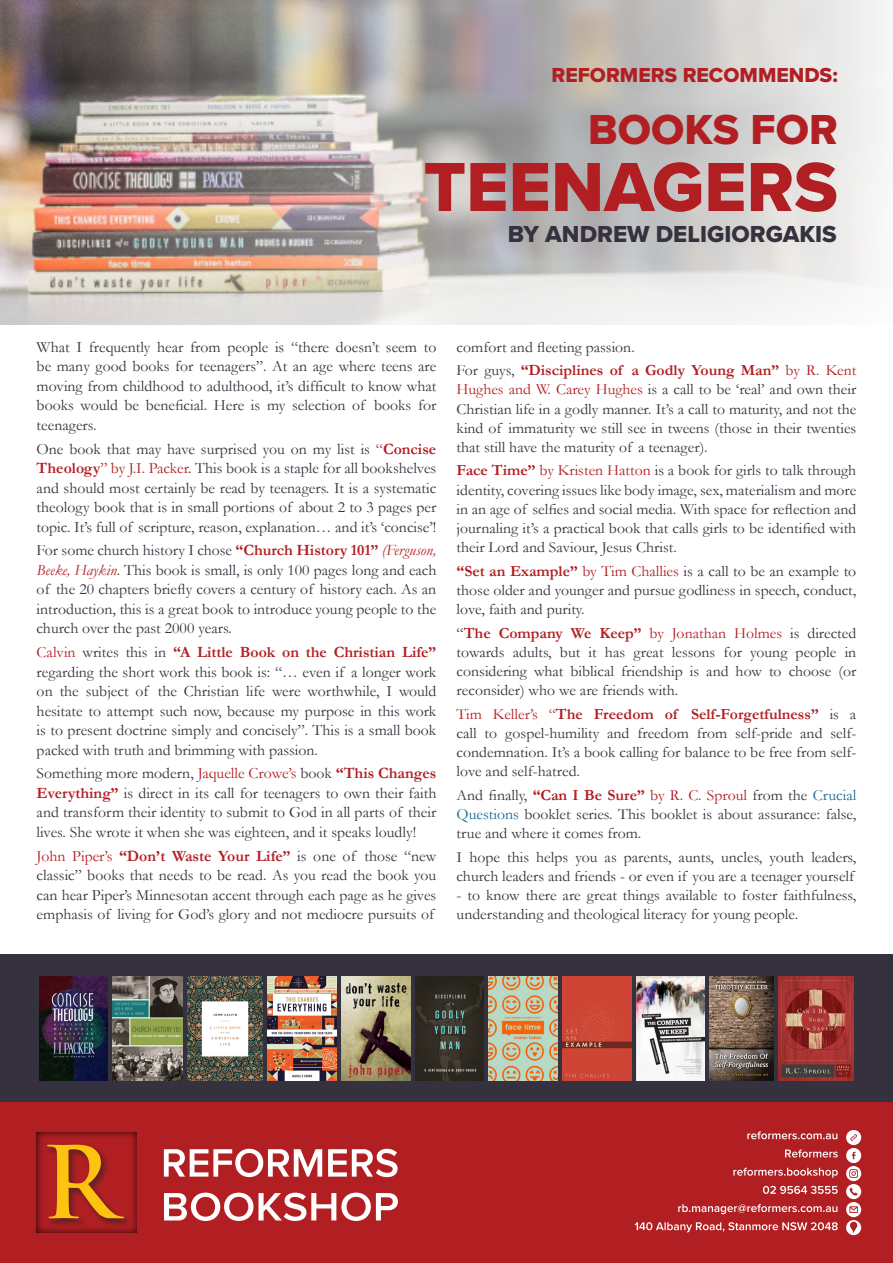
<style>
.page{position:relative;width:893px;height:1263px;background:#fff}
.page>*{position:absolute;margin:0;border:0;box-sizing:border-box;transform-origin:0 0}
.t1{font:72px "Proxima Nova Extrabld";color:#b21f23}
.t2{font:43.5px "Proxima Nova Extrabld";color:#b21f23}
.t3{font:24px "Proxima Nova Extrabld";color:#36313e}
.t4{font:21px "Proxima Nova Extrabld";color:#b21f23}
.t5{font:15.75px/19.5px "Garamond";color:#36313e;text-align:justify}
.t6{font:15.6px/19.2px "Garamond";color:#36313e;text-align:justify}
.s1{color:#b21f23}
.s2{font-weight:700;color:#b21f23}
.s3{font-style:italic;color:#b21f23}
.s4{font-size:15.6px}
.s5{color:#186992}
</style>
<div class="page">
<div style="left:0;top:955px;width:893px;height:148px;background:#36313e"></div>
<div style="left:0;top:1103px;width:893px;height:160px;background:#b21f23"></div>
<svg style="left:635px;top:1222px;width:203px;height:10px"></svg>
<svg style="left:678px;top:1204px;width:159px;height:10px"></svg>
<svg style="left:763px;top:1186px;width:75px;height:8px"></svg>
<svg style="left:733px;top:1168px;width:105px;height:10px"></svg>
<svg style="left:785px;top:1149px;width:53px;height:8px"></svg>
<svg style="left:747px;top:1131px;width:90px;height:8px"></svg>
<div style="left:846px;top:1148px;width:15px;height:15px;background:#fff;border-radius:50%"></div>
<svg style="left:852px;top:1152px;width:3px;height:7px"></svg>
<div style="left:846px;top:1166px;width:15px;height:15px;background:#fff;border-radius:50%"></div>
<svg style="left:849px;top:1169px;width:9px;height:9px"></svg>
<div style="left:846px;top:1130px;width:15px;height:15px;background:#fff;border-radius:50%"></div>
<svg style="left:850px;top:1134px;width:7px;height:7px"></svg>
<div style="left:846px;top:1202px;width:15px;height:15px;background:#fff;border-radius:50%"></div>
<svg style="left:849px;top:1206px;width:9px;height:7px"></svg>
<div style="left:846px;top:1184px;width:15px;height:15px;background:#fff;border-radius:50%"></div>
<svg style="left:849px;top:1187px;width:9px;height:9px"></svg>
<svg style="left:846px;top:1220px;width:15px;height:15px"></svg>
<div style="left:850px;top:1222px;width:7px;height:7px;background:#b12023;border-radius:50%"></div>
<svg style="left:851px;top:1228px;width:5px;height:5px"></svg>
<svg style="left:164px;top:1192px;width:234px;height:29px"></svg>
<svg style="left:164px;top:1149px;width:234px;height:28px"></svg>
<svg style="left:36px;top:1132px;width:101px;height:101px"></svg>
<div style="left:44px;top:1142px;width:89px;height:86px;background:#231f20;opacity:.51"></div>
<svg style="left:47px;top:1144px;width:77px;height:74px"></svg>
<img style="left:0;top:0;width:882px;height:324px">
<img style="left:39px;top:976px;width:69px;height:105px">
<img style="left:113px;top:976px;width:69px;height:105px">
<img style="left:709px;top:976px;width:65px;height:105px">
<img style="left:268px;top:976px;width:68px;height:105px">
<img style="left:415px;top:976px;width:68px;height:105px">
<img style="left:488px;top:976px;width:70px;height:105px">
<img style="left:187px;top:976px;width:76px;height:105px">
<img style="left:341px;top:976px;width:69px;height:105px">
<img style="left:779px;top:976px;width:75px;height:105px">
<img style="left:636px;top:976px;width:68px;height:105px">
<img style="left:563px;top:976px;width:68px;height:105px">
<p class="t4" style="left:551px;top:59px;width:288px">REFORMERS RECOMMENDS:</p>
<p class="t2" style="left:588px;top:97px;width:251px">BOOKS FOR</p>
<p class="t1" style="left:424px;top:133px;width:416px">TEENAGERS</p>
<p class="t3" style="left:508px;top:216px;width:331px">BY ANDREW DELIGIORGAKIS</p>
<p class="t5" style="left:37px;top:337px;width:401px">What I frequently hear from people is “there doesn’t seem to be many good books for teenagers”. At an age where teens are moving from childhood to adulthood, it’s difficult to know what books would be beneficial. Here is my selection of books for teenagers.</p>
<p class="t5" style="left:37px;top:438px;width:401px">One book that may have surprised you on my list is <span class="s1">“</span><span class="s2">Concise Theology</span><span class="s1">” by J.I. Packer</span>. This book is a staple for all bookshelves and should most certainly be read by teenagers. It is a systematic theology book that is in small portions of about 2 to 3 pages per topic. It’s full of scripture, reason, explanation… and it’s ‘concise’!</p>
<p class="t5" style="left:37px;top:540px;width:401px">For some church history I chose <span class="s2">“Church History 101”</span> <span class="s3">(Ferguson, Beeke, Haykin</span>. This book is small, is only 100 pages long and each of the 20 chapters briefly covers a century of history each. As an introduction, this is a great book to introduce young people to the church over the past 2000 years.</p>
<p class="t5" style="left:37px;top:642px;width:401px"><span class="s1">Calvin</span> writes this in <span class="s2">“A Little Book on the Christian Life” </span>regarding the short work this book is: “… even if a longer work on the subject of the Christian life were worthwhile, I would hesitate to attempt such now, because my purpose in this work is to present doctrine simply and concisely”. This is a small book packed with truth and brimming with passion.</p>
<p class="t5" style="left:37px;top:763px;width:401px">Something more modern, <span class="s1">Jaquelle Crowe’s</span> book <span class="s2">“This Changes Everything”</span> is direct in its call for teenagers to own their faith and transform their identity to submit to God in all parts of their lives. She wrote it when she was eighteen, and it speaks loudly!</p>
<p class="t5" style="left:37px;top:845px;width:401px"><span class="s1">John Piper’s</span> <span class="s2">“Don’t Waste Your Life”</span> is one of those “new classic” books that needs to be read. As you read the book you can hear Piper’s Minnesotan accent through <span class="s4">each page as he gives</span></p>
<p class="t6" style="left:37px;top:904px;width:399px">emphasis of living for God’s glory and not mediocre pursuits of</p>
<p class="t6" style="left:457px;top:337px;width:180px">comfort and fleeting passion.</p>
<p class="t6" style="left:457px;top:360px;width:401px">For guys, <span class="s2">“Disciplines of a Godly Young Man”</span> <span class="s1">by R. Kent Hughes and W. Carey Hughes</span> is a call to be ‘real’ and own their Christian life in a godly manner. It’s a call to maturity, and not the kind of immaturity we still see in tweens (those in their twenties that still have the maturity of a teenager).</p>
<p class="t6" style="left:457px;top:461px;width:401px"><span class="s2">Face Time”</span> <span class="s1">by Kristen Hatton</span> is a book for girls to talk through identity, covering issues like body image, sex, materialism and more in an age of selfies and social media. With space for reflection and journaling it’s a practical book that calls girls to be identified with their Lord and Saviour, Jesus Christ.</p>
<p class="t6" style="left:457px;top:561px;width:401px"><span class="s2">“Set an Example”</span> <span class="s1">by Tim Challies</span> is a call to be an example to those older and younger and pursue godliness in speech, conduct, love, faith and purity.</p>
<p class="t6" style="left:457px;top:623px;width:401px">“<span class="s2">The Company We Keep”</span> <span class="s1">by Jonathan Holmes</span> is directed towards adults, but it has great lessons for young people in considering what biblical friendship is and how to choose (or reconsider) who we are friends with.</p>
<p class="t6" style="left:457px;top:704px;width:401px"><span class="s1">Tim Keller’s “</span><span class="s2">The Freedom of Self-Forgetfulness”</span> is a call to gospel-humility and freedom from self-pride and self&shy;condemnation. It’s a book calling for balance to be free from self&shy;love and self-hatred.</p>
<p class="t6" style="left:457px;top:785px;width:401px">And finally, <span class="s2">“Can I Be Sure”</span> <span class="s1">by R. C. Sproul</span> from the <span class="s5">Crucial Questions</span> booklet series. This booklet is about assurance: false, true and where it comes from.</p>
<p class="t6" style="left:457px;top:847px;width:401px">I hope this helps you as parents, aunts, uncles, youth leaders, church leaders and friends - or even if you are a teenager yourself</p>
<p class="t6" style="left:457px;top:885px;width:401px">- to know there are great things available to foster faithfulness, understanding and theological literacy for young people.</p>
</div>
